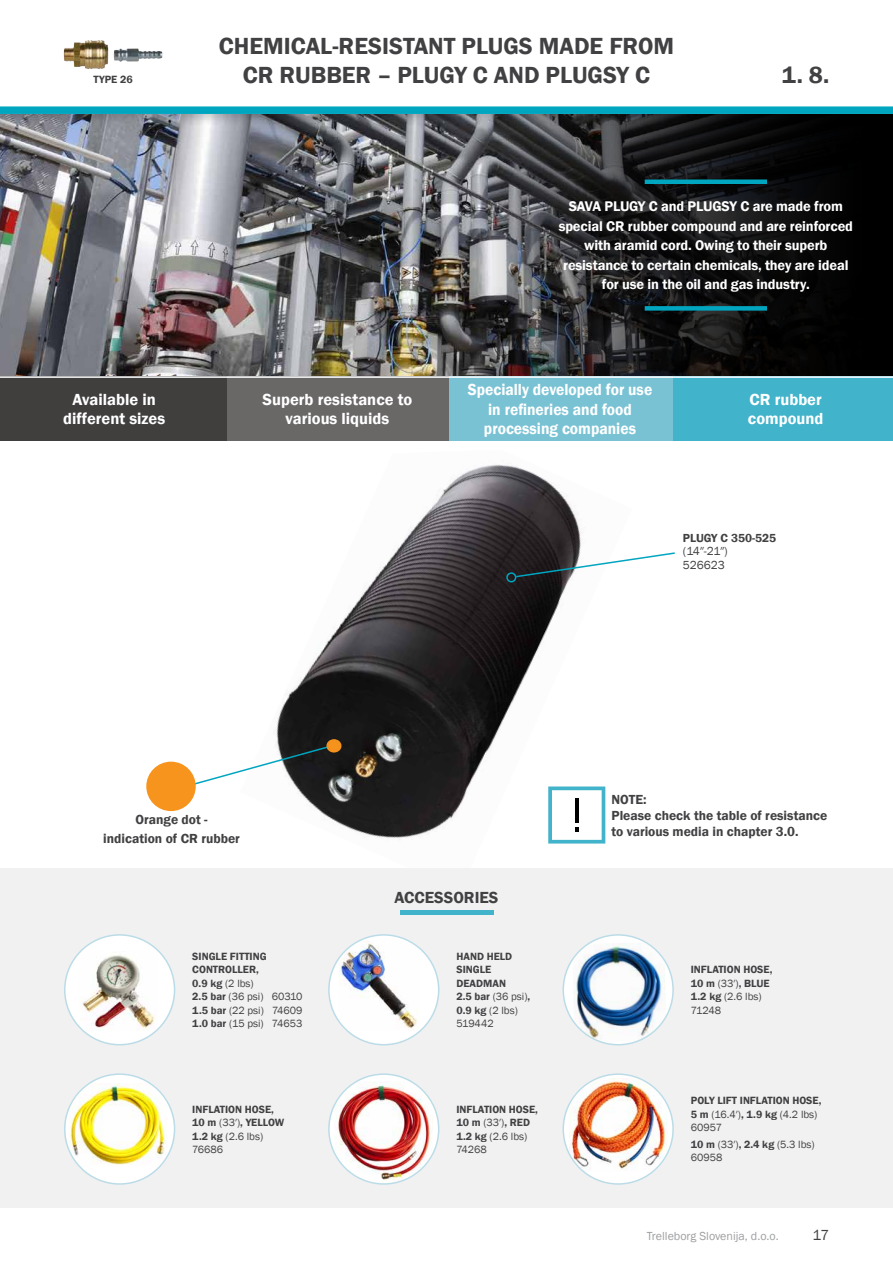
<style>
.page{position:relative;width:893px;height:1263px;background:#fff}
.page>*{position:absolute;margin:0;border:0;box-sizing:border-box;transform-origin:0 0}
.t1{font:600 24px/28.8px "Franklin Gothic";color:#414042;text-align:center}
.t2{font:600 16.5px/19.5px "Franklin Gothic";color:#fff;text-align:center}
.t3{font:600 16.5px/19.5px "Franklin Gothic";color:#fff;text-align:center;scale:.94 1}
.t4{font:600 16.5px "Franklin Gothic";color:#414042}
.t5{font:15px "Franklin Gothic";color:#414042}
.t6{font:600 14.4px/19.5px "Franklin Gothic";letter-spacing:-.01em;color:#fff;text-align:center}
.t7{font:600 13.5px/16.2px "Franklin Gothic";color:#414042}
.t8{font:12px "Franklin Gothic";color:#9d9fa2}
.t9{font:12px/13.5px "Franklin Gothic";color:#414042}
.t10{font:600 12px "Franklin Gothic";color:#414042}
.t11{font:600 10.8px/13.5px "Franklin Gothic";color:#414042}
.t12{font:10.8px/13.5px "Franklin Gothic";color:#414042}
.s1{font-weight:400}
.s2{font-weight:600}
</style>
<div class="page">
<img style="left:276px;top:464px;width:330px;height:380px">
<img style="left:0;top:128px;width:480px;height:248px">
<svg style="left:480px;top:128px;width:413px;height:248px;background:#202021"></svg>
<div style="left:0;top:0;width:893px;height:128px;background:#000;opacity:.2"></div>
<div style="left:0;top:0;width:893px;height:114px;background:#fff"></div>
<div style="left:0;top:106px;width:893px;height:8px;background:#00a5c0"></div>
<div style="left:672px;top:377px;width:221px;height:64px;background:#41b3ca"></div>
<div style="left:226px;top:377px;width:223px;height:64px;background:#6a6767"></div>
<div style="left:0;top:377px;width:226px;height:64px;background:#413e3e"></div>
<div style="left:449px;top:377px;width:223px;height:64px;background:#79c2d4"></div>
<div style="left:645px;top:179px;width:122px;height:5px;background:#00a5c0"></div>
<div style="left:645px;top:306px;width:122px;height:5px;background:#00a5c0"></div>
<svg style="left:192px;top:745px;width:137px;height:41px"></svg>
<div style="left:146px;top:762px;width:50px;height:49px;background:#f7941e;border-radius:50%"></div>
<div style="left:506px;top:572px;width:10px;height:10px;border:2px solid #00a5c0;border-radius:50%"></div>
<svg style="left:514px;top:551px;width:161px;height:27px"></svg>
<div style="left:326px;top:739px;width:16px;height:14px;background:#f7941e;border-radius:50%"></div>
<img style="left:64px;top:40px;width:87px;height:29px">
<hr style="left:0;top:376px;width:893px;height:2px;background:#fff">
<div style="left:0;top:868px;width:893px;height:340px;background:#f1f1f2"></div>
<div style="left:563px;top:1074px;width:110px;height:110px;background:#fff;border-radius:50%"></div>
<img style="left:569px;top:1078px;width:98px;height:93px">
<div style="left:562px;top:1073px;width:112px;height:112px;border:2px solid #bbdce7;border-radius:50%"></div>
<div style="left:65px;top:1074px;width:110px;height:110px;background:#fff;border-radius:50%"></div>
<img style="left:69px;top:1083px;width:98px;height:83px">
<div style="left:64px;top:1073px;width:111px;height:112px;border:2px solid #bbdce7;border-radius:50%"></div>
<svg style="left:329px;top:1074px;width:110px;height:110px"></svg>
<img style="left:334px;top:1081px;width:99px;height:101px">
<div style="left:328px;top:1073px;width:111px;height:112px;border:2px solid #bbdce7;border-radius:50%"></div>
<div style="left:65px;top:935px;width:110px;height:110px;background:#fff;border-radius:50%"></div>
<img style="left:80px;top:951px;width:78px;height:79px">
<div style="left:64px;top:934px;width:111px;height:111px;border:2px solid #bbdce7;border-radius:50%"></div>
<div style="left:563px;top:935px;width:110px;height:110px;background:#fff;border-radius:50%"></div>
<img style="left:573px;top:942px;width:93px;height:100px">
<div style="left:562px;top:934px;width:112px;height:111px;border:2px solid #bbdce7;border-radius:50%"></div>
<div style="left:329px;top:935px;width:110px;height:110px;background:#fff;border-radius:50%"></div>
<img style="left:339px;top:940px;width:80px;height:91px">
<div style="left:328px;top:934px;width:111px;height:111px;border:2px solid #bbdce7;border-radius:50%"></div>
<hr style="left:400px;top:910px;width:93px;height:4px;background:#41b3ca">
<svg style="left:548px;top:786px;width:57px;height:57px"></svg>
<p class="t11" style="left:93px;top:73px;width:41px">TYPE 26</p>
<h1 class="t1" style="left:219px;top:32px;width:457px">CHEMICAL-RESISTANT PLUGS MADE FROM<br>CR RUBBER – PLUGY C AND PLUGSY C</h1>
<h1 class="t1" style="left:782px;top:61px;width:49px">1. 8.</h1>
<h3 class="t6" style="left:559px;top:197px;width:296px">SAVA PLUGY C and PLUGSY C are made from special CR rubber compound and are reinforced with aramid cord. Owing to their superb resistance to certain chemicals, they are ideal for use in the oil and gas industry.</h3>
<h2 class="t3" style="left:468px;top:380px;width:198px">Specially developed for use in refineries and food processing companies</h2>
<h2 class="t2" style="left:63px;top:390px;width:104px">Available in different sizes</h2>
<h2 class="t2" style="left:748px;top:390px;width:77px;text-align:left">CR rubber compound</h2>
<h2 class="t2" style="left:263px;top:390px;width:151px">Superb resistance to various liquids</h2>
<p class="t7" style="left:103px;top:810px;width:138px;line-height:19.5px;text-align:center">Orange dot -<br>indication of CR rubber</p>
<p class="t11" style="left:192px;top:950px;width:112px">SINGLE FITTING<br>CONTROLLER,<br>0.9 kg <span class="s1">(2 lbs)<br></span>2.5 bar <span class="s1">(36 psi) 60310<br></span>1.5 bar <span class="s1">(22 psi) 74609<br></span>1.0 bar <span class="s1">(15 psi) 74653</span></p>
<p class="t10" style="left:683px;top:530px;width:95px">PLUGY C 350-525</p>
<p class="t9" style="left:683px;top:545px;width:46px">(14″-21″)<br>526623</p>
<h2 class="t4" style="left:394px;top:888px;width:106px">ACCESSORIES</h2>
<p class="t11" style="left:456px;top:950px;width:75px">HAND HELD<br>SINGLE<br>DEADMAN<br>2.5 bar <span class="s1">(36 psi)</span>,<br>0.9 kg <span class="s1">(2 lbs)<br>519442</span></p>
<p class="t7" style="left:611px;top:791px;width:217px">NOTE:<br>Please check the table of resistance to various media in chapter 3.0.</p>
<p class="t11" style="left:691px;top:963px;width:83px">INFLATION HOSE,<br>10 m <span class="s1">(33′)</span>, BLUE<br>1.2 kg <span class="s1">(2.6 lbs)<br>71248</span></p>
<p class="t11" style="left:192px;top:1102px;width:94px">INFLATION HOSE,<br>10 m <span class="s1">(33′)</span>, YELLOW<br>1.2 kg <span class="s1">(2.6 lbs)<br>76686</span></p>
<p class="t11" style="left:691px;top:1094px;width:132px">POLY LIFT INFLATION HOSE,<br>5 m <span class="s1">(16.4′)</span>, 1.9 kg <span class="s1">(4.2 lbs)<br>60957</span></p>
<p class="t11" style="left:456px;top:1102px;width:83px">INFLATION HOSE,<br>10 m <span class="s1">(33′)</span>, RED<br>1.2 kg <span class="s1">(2.6 lbs)<br>74268</span></p>
<p class="t12" style="left:691px;top:1138px;width:125px"><span class="s2">10 m</span> (33′)<span class="s2">, 2.4 kg</span> (5.3 lbs)<br>60958</p>
<p class="t8" style="left:647px;top:1229px;width:133px">Trelleborg Slovenija, d.o.o.</p>
<h3 class="t5" style="left:813px;top:1226px;width:18px">17</h3>
</div>
